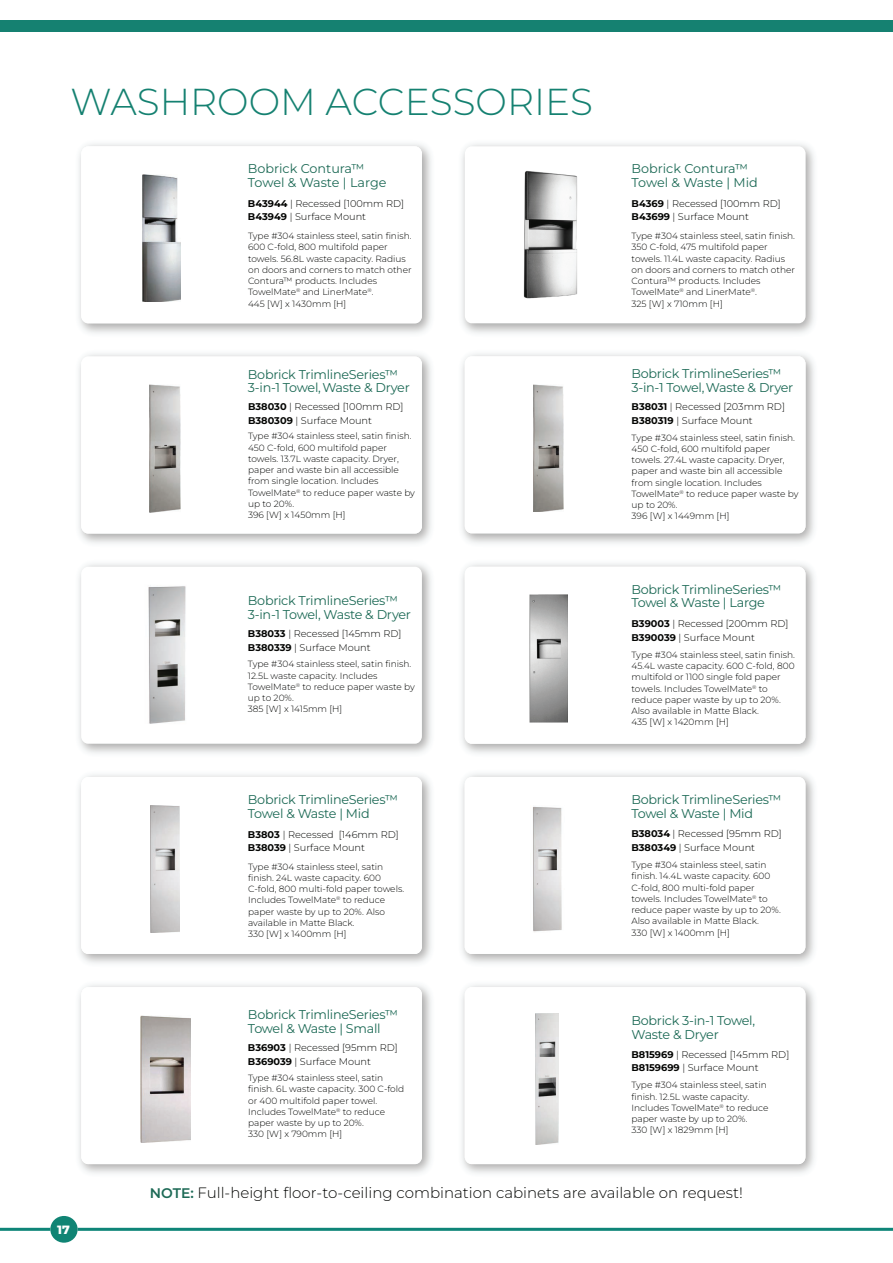
<style>
.page{position:relative;width:893px;height:1263px;background:#fff}
.page>*{position:absolute;margin:0;border:0;box-sizing:border-box;transform-origin:0 0}
.t1{font:300 37.5px "Montserrat";color:#158171}
.t2{font:300 15px "Montserrat";color:#040503}
.t3{font:12.75px/13.8px "Montserrat";letter-spacing:-.02em;color:#1d6a56}
.t4{font:12.75px/13.8px "Montserrat";color:#1d6a56}
.t5{font:800 12px "Montserrat";color:#fff}
.t6{font:300 9.75px/13.8px "Montserrat";color:#040503}
.t7{font:300 9px/11.2px "Montserrat";color:#040503}
.s1{font-weight:700}
.s2{font-weight:600;font-size:13.95px;color:#1d6a56}
</style>
<div class="page">
<div style="left:0;top:20px;width:893px;height:11px;background:#158171"></div>
<img style="left:462px;top:773px;width:352px;height:191px">
<div style="left:465px;top:777px;width:340px;height:177px;background:#fff;border-radius:7px"></div>
<img style="left:142px;top:174px;width:39px;height:128px">
<img style="left:150px;top:385px;width:30px;height:127px">
<img style="left:462px;top:563px;width:352px;height:191px">
<div style="left:465px;top:567px;width:340px;height:177px;background:#fff;border-radius:7px"></div>
<img style="left:529px;top:595px;width:39px;height:127px">
<img style="left:533px;top:806px;width:29px;height:126px">
<img style="left:151px;top:805px;width:28px;height:127px">
<img style="left:141px;top:1015px;width:50px;height:128px">
<img style="left:462px;top:984px;width:352px;height:190px">
<div style="left:465px;top:987px;width:340px;height:177px;background:#fff;border-radius:7px"></div>
<img style="left:536px;top:1013px;width:23px;height:131px">
<img style="left:523px;top:170px;width:55px;height:129px">
<img style="left:148px;top:586px;width:38px;height:138px">
<img style="left:462px;top:353px;width:352px;height:191px">
<div style="left:465px;top:356px;width:340px;height:177px;background:#fff;border-radius:7px"></div>
<img style="left:533px;top:384px;width:31px;height:128px">
<hr style="left:78px;top:1228px;width:815px;height:3px;background:#0f8578">
<hr style="left:0;top:1228px;width:50px;height:3px;background:#0f8578">
<div style="left:50px;top:1216px;width:28px;height:27px;background:#108474;border-radius:50%"></div>
<h1 class="t1" style="left:71px;top:76px;width:524px">WASHROOM ACCESSORIES</h1>
<h3 class="t4" style="left:248px;top:161px;width:140px">Bobrick Contura™<br>Towel &amp; Waste | Large</h3>
<p class="t6" style="left:248px;top:196px;width:158px"><span class="s1">B43944</span> | Recessed [100mm RD]<br><span class="s1">B43949</span> | Surface Mount</p>
<p class="t7" style="left:248px;top:230px;width:165px">Type #304 stainless steel, satin finish.<br>600 C-fold, 800 multifold paper towels. 56.8L waste capacity. Radius on doors and corners to match other<br>Contura™ products. Includes<br>TowelMate<sup>®</sup> and LinerMate<sup>®</sup>.<br>445 [W] x 1430mm [H]</p>
<h3 class="t3" style="left:248px;top:367px;width:163px">Bobrick TrimlineSeries™<br>3-in-1 Towel, Waste &amp; Dryer</h3>
<p class="t6" style="left:248px;top:400px;width:157px"><span class="s1">B38030</span> | Recessed [100mm RD]<br><span class="s1">B380309</span> | Surface Mount</p>
<p class="t7" style="left:248px;top:430px;width:168px">Type #304 stainless steel, satin finish.<br>450 C-fold, 600 multifold paper towels. 13.7L waste capacity. Dryer, paper and waste bin all accessible from single location. Includes<br>TowelMate<sup>®</sup> to reduce paper waste by up to 20%.<br>396 [W] x 1450mm [H]</p>
<h3 class="t3" style="left:248px;top:594px;width:165px">Bobrick TrimlineSeries™<br>3-in-1 Towel, Waste &amp; Dryer</h3>
<p class="t6" style="left:248px;top:626px;width:155px"><span class="s1">B38033</span> | Recessed [145mm RD]<br><span class="s1">B380339</span> | Surface Mount</p>
<p class="t7" style="left:248px;top:658px;width:168px">Type #304 stainless steel, satin finish.<br>12.5L waste capacity. Includes<br>TowelMate<sup>®</sup> to reduce paper waste by up to 20%.<br>385 [W] x 1415mm [H]</p>
<h3 class="t3" style="left:248px;top:792px;width:152px">Bobrick TrimlineSeries™<br>Towel &amp; Waste | Mid</h3>
<p class="t6" style="left:248px;top:827px;width:152px"><span class="s1">B3803</span> | Recessed [146mm RD]<br><span class="s1">B38039</span> | Surface Mount</p>
<p class="t7" style="left:248px;top:860px;width:158px">Type #304 stainless steel, satin finish. 24L waste capacity. 600<br>C-fold, 800 multi-fold paper towels.<br>Includes TowelMate<sup>®</sup> to reduce paper waste by up to 20%. Also available in Matte Black.<br>330 [W] x 1400mm [H]</p>
<h3 class="t3" style="left:248px;top:1007px;width:152px">Bobrick TrimlineSeries™<br>Towel &amp; Waste | Small</h3>
<p class="t6" style="left:248px;top:1040px;width:151px"><span class="s1">B36903</span> | Recessed [95mm RD]<br><span class="s1">B369039</span> | Surface Mount</p>
<p class="t7" style="left:248px;top:1072px;width:158px">Type #304 stainless steel, satin finish. 6L waste capacity. 300 C-fold or 400 multifold paper towel.<br>Includes TowelMate<sup>®</sup> to reduce paper waste by up to 20%.<br>330 [W] x 790mm [H]</p>
<h3 class="t4" style="left:632px;top:161px;width:128px">Bobrick Contura™<br>Towel &amp; Waste | Mid</h3>
<p class="t6" style="left:632px;top:196px;width:151px"><span class="s1">B4369</span> | Recessed [100mm RD]<br><span class="s1">B43699</span> | Surface Mount</p>
<p class="t7" style="left:632px;top:230px;width:165px">Type #304 stainless steel, satin finish.<br>350 C-fold, 475 multifold paper towels. 11.4L waste capacity. Radius on doors and corners to match other<br>Contura™ products. Includes<br>TowelMate<sup>®</sup> and LinerMate<sup>®</sup>.<br>325 [W] x 710mm [H]</p>
<h3 class="t3" style="left:631px;top:367px;width:163px">Bobrick TrimlineSeries™<br>3-in-1 Towel, Waste &amp; Dryer</h3>
<p class="t6" style="left:632px;top:399px;width:155px"><span class="s1">B38031</span> | Recessed [203mm RD]<br><span class="s1">B380319</span> | Surface Mount</p>
<p class="t7" style="left:632px;top:431px;width:168px">Type #304 stainless steel, satin finish.<br>450 C-fold, 600 multifold paper towels. 27.4L waste capacity. Dryer, paper and waste bin all accessible from single location. Includes<br>TowelMate<sup>®</sup> to reduce paper waste by up to 20%.<br>396 [W] x 1449mm [H]</p>
<h3 class="t3" style="left:631px;top:582px;width:152px">Bobrick TrimlineSeries™<br>Towel &amp; Waste | Large</h3>
<p class="t6" style="left:631px;top:616px;width:159px"><span class="s1">B39003</span> | Recessed [200mm RD]<br><span class="s1">B390039</span> | Surface Mount</p>
<p class="t7" style="left:631px;top:649px;width:165px">Type #304 stainless steel, satin finish.<br>45.4L waste capacity. 600 C-fold, 800 multifold or 1100 single fold paper towels. Includes TowelMate<sup>®</sup> to reduce paper waste by up to 20%.<br>Also available in Matte Black.<br>435 [W] x 1420mm [H]</p>
<h3 class="t3" style="left:631px;top:792px;width:152px">Bobrick TrimlineSeries™<br>Towel &amp; Waste | Mid</h3>
<p class="t6" style="left:631px;top:826px;width:152px"><span class="s1">B38034</span> | Recessed [95mm RD]<br><span class="s1">B380349</span> | Surface Mount</p>
<p class="t7" style="left:631px;top:859px;width:151px">Type #304 stainless steel, satin finish. 14.4L waste capacity. 600<br>C-fold, 800 multi-fold paper towels. Includes TowelMate<sup>®</sup> to reduce paper waste by up to 20%.<br>Also available in Matte Black.<br>330 [W] x 1400mm [H]</p>
<h3 class="t3" style="left:631px;top:1013px;width:125px">Bobrick 3-in-1 Towel,<br>Waste &amp; Dryer</h3>
<p class="t6" style="left:631px;top:1047px;width:159px"><span class="s1">B815969</span> | Recessed [145mm RD]<br><span class="s1">B8159699</span> | Surface Mount</p>
<p class="t7" style="left:631px;top:1079px;width:139px">Type #304 stainless steel, satin finish. 12.5L waste capacity.<br>Includes TowelMate<sup>®</sup> to reduce paper waste by up to 20%.<br>330 [W] x 1829mm [H]</p>
<h3 class="t5" style="left:57px;top:1221px;width:14px">17</h3>
<h2 class="t2" style="left:150px;top:1183px;width:595px"><span class="s2">NOTE:</span> Full-height floor-to-ceiling combination cabinets are available on request!</h2>
</div>
